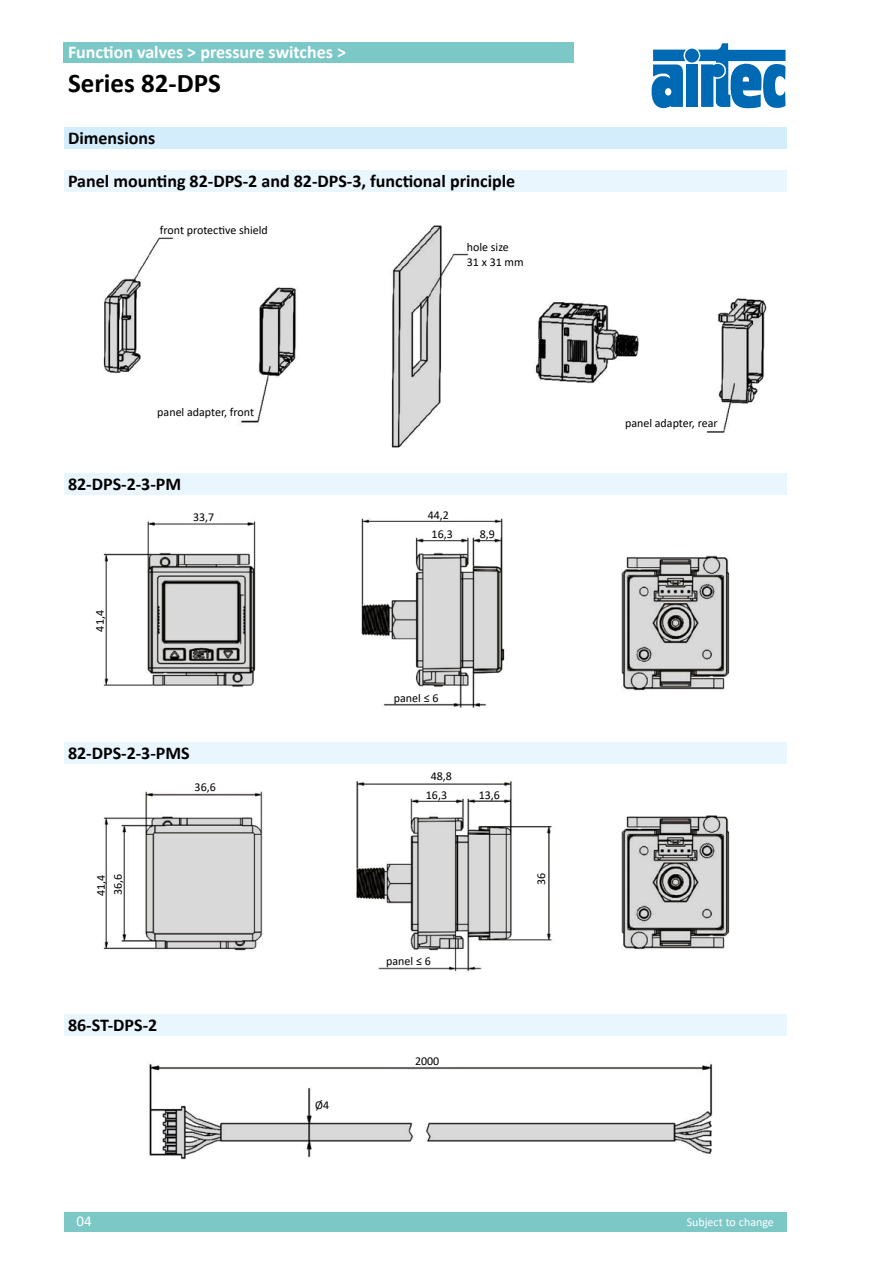
<style>
.page{position:relative;width:893px;height:1263px;background:#fff}
.page>*{position:absolute;margin:0;border:0;box-sizing:border-box;transform-origin:0 0}
.t1{font:700 27px "Calibri";color:#000}
.t2{font:700 18px "Calibri";color:#000}
.t3{font:700 18px "Calibri";color:#fff}
.t4{font:15px "Calibri";color:#fff}
.t5{font:12px/18.8px "Calibri";color:#000;text-align:center}
.t6{font:12px "Calibri";color:#fff}
</style>
<div class="page">
<div style="left:685px;top:49px;width:14px;height:14px;background:#0069b4;border-radius:50%"></div>
<div style="left:686px;top:64px;width:12px;height:43px;background:#0069b4"></div>
<svg style="left:651px;top:50px;width:35px;height:59px"></svg>
<svg style="left:698px;top:43px;width:87px;height:66px"></svg>
<div style="left:64px;top:1212px;width:723px;height:19px;background:#7cc8c7"></div>
<div style="left:64px;top:43px;width:510px;height:20px;background:#7cc8c7"></div>
<div style="left:64px;top:128px;width:723px;height:21px;background:#d4edfc"></div>
<img style="left:64px;top:191px;width:723px;height:969px">
<div style="left:64px;top:170px;width:723px;height:21px;background:#eaf6fe"></div>
<div style="left:64px;top:473px;width:723px;height:22px;background:#eaf6fe"></div>
<div style="left:64px;top:742px;width:723px;height:21px;background:#eaf6fe"></div>
<div style="left:64px;top:1014px;width:723px;height:21px;background:#eaf6fe"></div>
<h2 class="t3" style="left:68px;top:40px;width:279px">Function valves &gt; pressure switches &gt;</h2>
<h1 class="t1" style="left:68px;top:64px;width:154px">Series 82-DPS</h1>
<h2 class="t2" style="left:68px;top:125px;width:89px">Dimensions</h2>
<h2 class="t2" style="left:68px;top:168px;width:449px">Panel mounting 82-DPS-2 and 82-DPS-3, functional principle</h2>
<p class="t5" style="left:160px;top:220px;width:109px">front protective shield</p>
<p class="t5" style="left:467px;top:240px;width:58px;line-height:14.4px;text-align:left">hole size<br>31 x 31 mm</p>
<p class="t5" style="left:157px;top:403px;width:98px">panel adapter, front</p>
<h2 class="t2" style="left:68px;top:471px;width:115px">82-DPS-2-3-PM</h2>
<p class="t5" style="left:193px;top:508px;width:23px">33,7</p>
<p class="t5" style="left:428px;top:505px;width:27px">44,2<br>16,3</p>
<p class="t5" style="left:480px;top:524px;width:17px">8,9</p>
<p class="t5" style="left:90px;top:631px;width:23px;rotate:-90deg">41,4</p>
<h2 class="t2" style="left:68px;top:740px;width:123px">82-DPS-2-3-PMS</h2>
<p class="t5" style="left:195px;top:778px;width:23px">36,6</p>
<p class="t5" style="left:394px;top:688px;width:46px">panel ≤ 6</p>
<p class="t5" style="left:426px;top:767px;width:28px;line-height:18.3px">48,8<br>16,3</p>
<p class="t5" style="left:479px;top:785px;width:23px">13,6</p>
<p class="t5" style="left:108px;top:895px;width:23px;rotate:-90deg">36,6</p>
<p class="t5" style="left:91px;top:896px;width:23px;rotate:-90deg">41,4</p>
<h2 class="t2" style="left:68px;top:1012px;width:91px">86-ST-DPS-2</h2>
<p class="t5" style="left:315px;top:1095px;width:16px">Ø4</p>
<p class="t5" style="left:386px;top:951px;width:46px">panel ≤ 6</p>
<p class="t5" style="left:415px;top:1052px;width:26px">2000</p>
<p class="t5" style="left:532px;top:885px;width:14px;rotate:-90deg">36</p>
<p class="t5" style="left:625px;top:413px;width:94px">panel adapter, rear</p>
<p class="t4" style="left:77px;top:1211px;width:17px">04</p>
<p class="t6" style="left:687px;top:1214px;width:89px">Subject to change</p>
</div>
